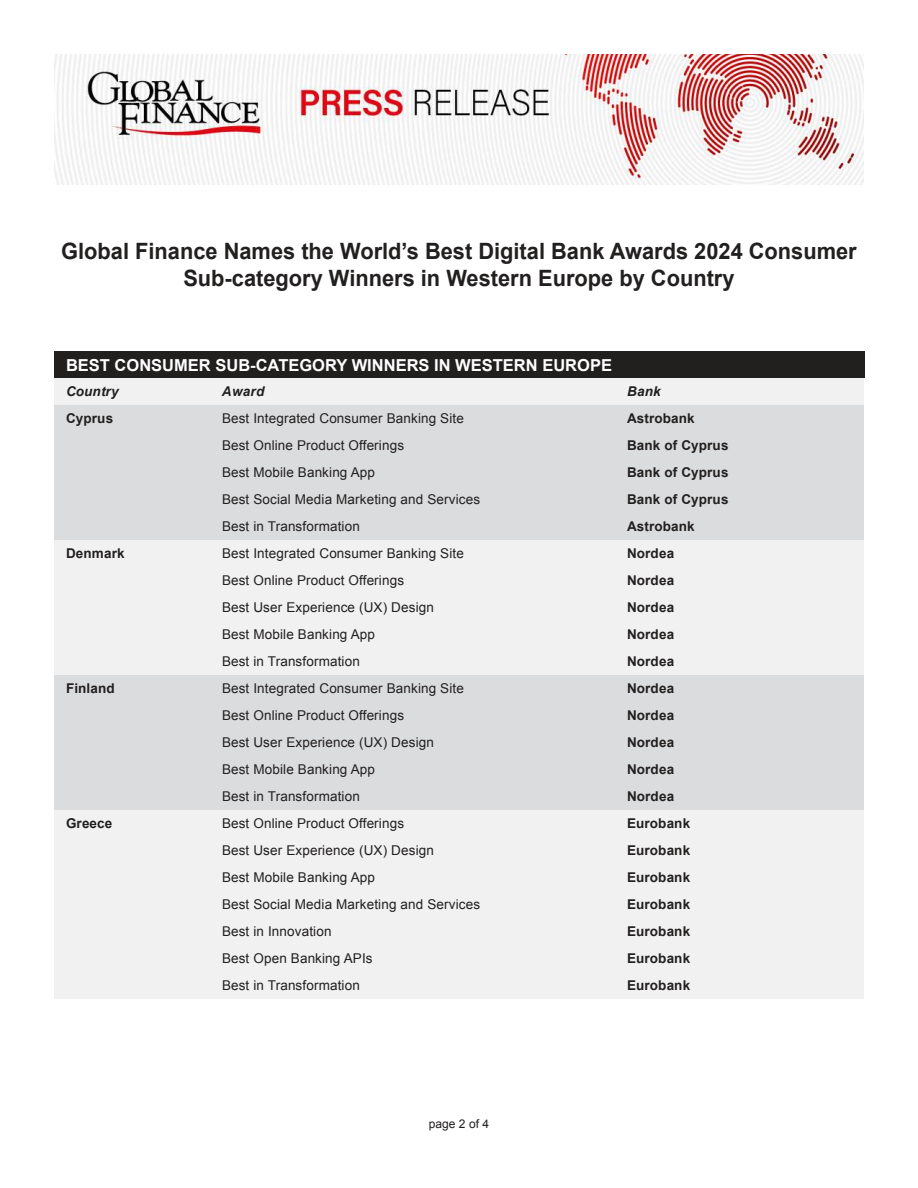
<style>
.page{position:relative;width:918px;height:1188px;background:#fff}
.page>*{position:absolute;margin:0;border:0;box-sizing:border-box;transform-origin:0 0}
.t1{font:700 22.5px/27px "Arial";color:#221f1f;text-align:center}
.t2{font:700 16.5px "Arial";color:#fff}
.t3{font:13.5px "Arial";letter-spacing:.01em;color:#221f1f}
.t4{font:700 13.5px "Arial";letter-spacing:.01em;color:#221f1f}
.t5{font:italic 700 13.5px "Arial";letter-spacing:.02em;color:#221f1f}
.t6{font:12px "Arial";color:#221f1f}
</style>
<div class="page">
<img style="left:54px;top:54px;width:810px;height:130px">
<div style="left:54px;top:351px;width:810px;height:27px;background:#221f1f"></div>
<div style="left:54px;top:378px;width:810px;height:621px;background:#f1f1f2"></div>
<svg style="left:54px;top:405px;width:810px;height:405px;fill:#dbdcde"></svg>
<h1 class="t1" style="left:61px;top:240px;width:797px">Global Finance Names the World’s Best Digital Bank Awards 2024 Consumer<br>Sub-category Winners in Western Europe by Country</h1>
<p class="t2" style="left:66px;top:358px;width:548px">BEST CONSUMER SUB-CATEGORY WINNERS IN WESTERN EUROPE</p>
<p class="t5" style="left:66px;top:387px;width:54px">Country</p>
<p class="t5" style="left:222px;top:387px;width:44px">Award</p>
<p class="t5" style="left:627px;top:387px;width:35px">Bank</p>
<p class="t4" style="left:66px;top:414px;width:49px">Cyprus</p>
<p class="t3" style="left:222px;top:414px;width:243px">Best Integrated Consumer Banking Site</p>
<p class="t4" style="left:627px;top:414px;width:69px">Astrobank</p>
<p class="t3" style="left:222px;top:441px;width:184px">Best Online Product Offerings</p>
<p class="t4" style="left:627px;top:441px;width:103px">Bank of Cyprus</p>
<p class="t3" style="left:222px;top:468px;width:155px">Best Mobile Banking App</p>
<p class="t4" style="left:627px;top:468px;width:103px">Bank of Cyprus</p>
<p class="t3" style="left:222px;top:495px;width:260px">Best Social Media Marketing and Services</p>
<p class="t4" style="left:627px;top:495px;width:103px">Bank of Cyprus</p>
<p class="t3" style="left:222px;top:522px;width:139px">Best in Transformation</p>
<p class="t4" style="left:627px;top:522px;width:69px">Astrobank</p>
<p class="t4" style="left:66px;top:549px;width:60px">Denmark</p>
<p class="t3" style="left:222px;top:549px;width:243px">Best Integrated Consumer Banking Site</p>
<p class="t4" style="left:627px;top:549px;width:49px">Nordea</p>
<p class="t3" style="left:222px;top:576px;width:184px">Best Online Product Offerings</p>
<p class="t4" style="left:627px;top:576px;width:49px">Nordea</p>
<p class="t3" style="left:222px;top:599px;width:213px">Best User Experience (UX) Design</p>
<p class="t4" style="left:627px;top:603px;width:49px">Nordea</p>
<p class="t3" style="left:222px;top:630px;width:155px">Best Mobile Banking App</p>
<p class="t4" style="left:627px;top:630px;width:49px">Nordea</p>
<p class="t3" style="left:222px;top:657px;width:139px">Best in Transformation</p>
<p class="t4" style="left:627px;top:657px;width:49px">Nordea</p>
<p class="t4" style="left:66px;top:684px;width:50px">Finland</p>
<p class="t3" style="left:222px;top:684px;width:243px">Best Integrated Consumer Banking Site</p>
<p class="t4" style="left:627px;top:684px;width:49px">Nordea</p>
<p class="t3" style="left:222px;top:711px;width:184px">Best Online Product Offerings</p>
<p class="t4" style="left:627px;top:711px;width:49px">Nordea</p>
<p class="t3" style="left:222px;top:734px;width:213px">Best User Experience (UX) Design</p>
<p class="t4" style="left:627px;top:738px;width:49px">Nordea</p>
<p class="t3" style="left:222px;top:765px;width:155px">Best Mobile Banking App</p>
<p class="t4" style="left:627px;top:765px;width:49px">Nordea</p>
<p class="t3" style="left:222px;top:792px;width:139px">Best in Transformation</p>
<p class="t4" style="left:627px;top:792px;width:49px">Nordea</p>
<p class="t4" style="left:66px;top:819px;width:48px">Greece</p>
<p class="t3" style="left:222px;top:819px;width:184px">Best Online Product Offerings</p>
<p class="t4" style="left:627px;top:819px;width:65px">Eurobank</p>
<p class="t3" style="left:222px;top:842px;width:213px">Best User Experience (UX) Design</p>
<p class="t4" style="left:627px;top:846px;width:65px">Eurobank</p>
<p class="t3" style="left:222px;top:873px;width:155px">Best Mobile Banking App</p>
<p class="t4" style="left:627px;top:873px;width:65px">Eurobank</p>
<p class="t3" style="left:222px;top:900px;width:260px">Best Social Media Marketing and Services</p>
<p class="t4" style="left:627px;top:900px;width:65px">Eurobank</p>
<p class="t3" style="left:222px;top:927px;width:111px">Best in Innovation</p>
<p class="t4" style="left:627px;top:927px;width:65px">Eurobank</p>
<p class="t3" style="left:222px;top:954px;width:152px">Best Open Banking APIs</p>
<p class="t4" style="left:627px;top:954px;width:65px">Eurobank</p>
<p class="t3" style="left:222px;top:981px;width:139px">Best in Transformation</p>
<p class="t4" style="left:627px;top:981px;width:65px">Eurobank</p>
<p class="t6" style="left:429px;top:1119px;width:62px">page 2 of 4</p>
</div>
